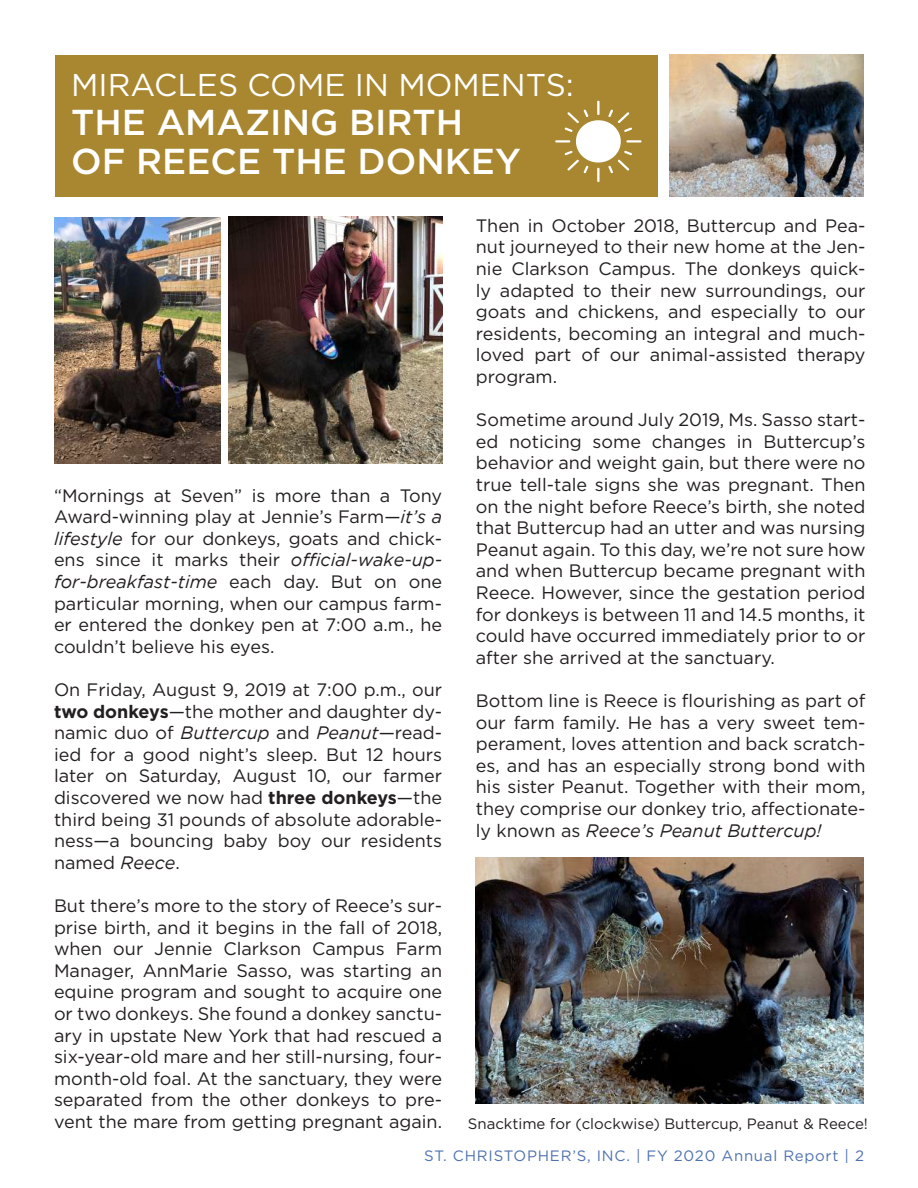
<style>
.page{position:relative;width:918px;height:1188px;background:#fff}
.page>*{position:absolute;margin:0;border:0;box-sizing:border-box;transform-origin:0 0}
.t1{font:500 36px/39px "Gotham";color:#fff}
.t2{font:31.5px "Gotham";color:#fff}
.t3{font:18px/21.6px "Gotham";color:#231f20;text-align:justify}
.t4{font:15px "Gotham";color:#231f20}
.t5{font:15px "Gotham";letter-spacing:.05em;color:#4f72b1}
.s1{font-style:italic}
.s2{font-weight:700}
</style>
<div class="page">
<div style="left:55px;top:55px;width:603px;height:142px;background:#a88730"></div>
<img style="left:54px;top:217px;width:166px;height:246px">
<img style="left:228px;top:217px;width:214px;height:246px">
<img style="left:476px;top:857px;width:388px;height:247px">
<img style="left:670px;top:54px;width:194px;height:143px">
<svg style="left:555px;top:101px;width:87px;height:81px"></svg>
<h2 class="t2" style="left:71px;top:65px;width:504px">MIRACLES COME IN MOMENTS:</h2>
<h1 class="t1" style="left:71px;top:102px;width:451px">THE AMAZING BIRTH<br>OF REECE THE DONKEY</h1>
<p class="t3" style="left:54px;top:484px;width:390px">“Mornings at Seven” is more than a Tony Award-winning play at Jennie’s Farm—<span class="s1">it’s a lifestyle</span> for our donkeys, goats and chick&shy;ens since it marks their <span class="s1">official-wake-up&shy;for-breakfast-time</span> each day. But on one particular morning, when our campus farm&shy;er entered the donkey pen at 7:00 a.m., he couldn’t believe his eyes.</p>
<p class="t3" style="left:54px;top:678px;width:390px">On Friday, August 9, 2019 at 7:00 p.m., our <span class="s2">two donkeys</span>—the mother and daughter dy&shy;namic duo of <span class="s1">Buttercup</span> and <span class="s1">Peanut</span>—read&shy;ied for a good night’s sleep. But 12 hours later on Saturday, August 10, our farmer discovered we now had <span class="s2">three donkeys</span>—the third being 31 pounds of absolute adorable&shy;ness—a bouncing baby boy our residents named <span class="s1">Reece</span>.</p>
<p class="t3" style="left:54px;top:894px;width:390px">But there’s more to the story of Reece’s sur&shy;prise birth, and it begins in the fall of 2018, when our Jennie Clarkson Campus Farm Manager, AnnMarie Sasso, was starting an equine program and sought to acquire one or two donkeys. She found a donkey sanctu&shy;ary in upstate New York that had rescued a six-year-old mare and her still-nursing, four&shy;month-old foal. At the sanctuary, they were separated from the other donkeys to pre&shy;vent the mare from getting pregnant again.</p>
<p class="t3" style="left:476px;top:214px;width:391px">Then in October 2018, Buttercup and Pea&shy;nut journeyed to their new home at the Jen&shy;nie Clarkson Campus. The donkeys quick&shy;ly adapted to their new surroundings, our goats and chickens, and especially to our residents, becoming an integral and much&shy;loved part of our animal-assisted therapy program.</p>
<p class="t3" style="left:476px;top:409px;width:391px">Sometime around July 2019, Ms. Sasso start&shy;ed noticing some changes in Buttercup’s behavior and weight gain, but there were no true tell-tale signs she was pregnant. Then on the night before Reece’s birth, she noted that Buttercup had an utter and was nursing Peanut again. To this day, we’re not sure how and when Buttercup became pregnant with Reece. However, since the gestation period for donkeys is between 11 and 14.5 months, it could have occurred immediately prior to or after she arrived at the sanctuary.</p>
<p class="t3" style="left:476px;top:690px;width:391px">Bottom line is Reece is flourishing as part of our farm family. He has a very sweet tem&shy;perament, loves attention and back scratch&shy;es, and has an especially strong bond with his sister Peanut. Together with their mom, they comprise our donkey trio, affectionate&shy;ly known as <span class="s1">Reece’s Peanut Buttercup!</span></p>
<p class="t4" style="left:468px;top:1114px;width:402px">Snacktime for (clockwise) Buttercup, Peanut &amp; Reece!</p>
<p class="t5" style="left:424px;top:1146px;width:441px">ST. CHRISTOPHER’S, INC. | FY 2020 Annual Report | 2</p>
</div>
